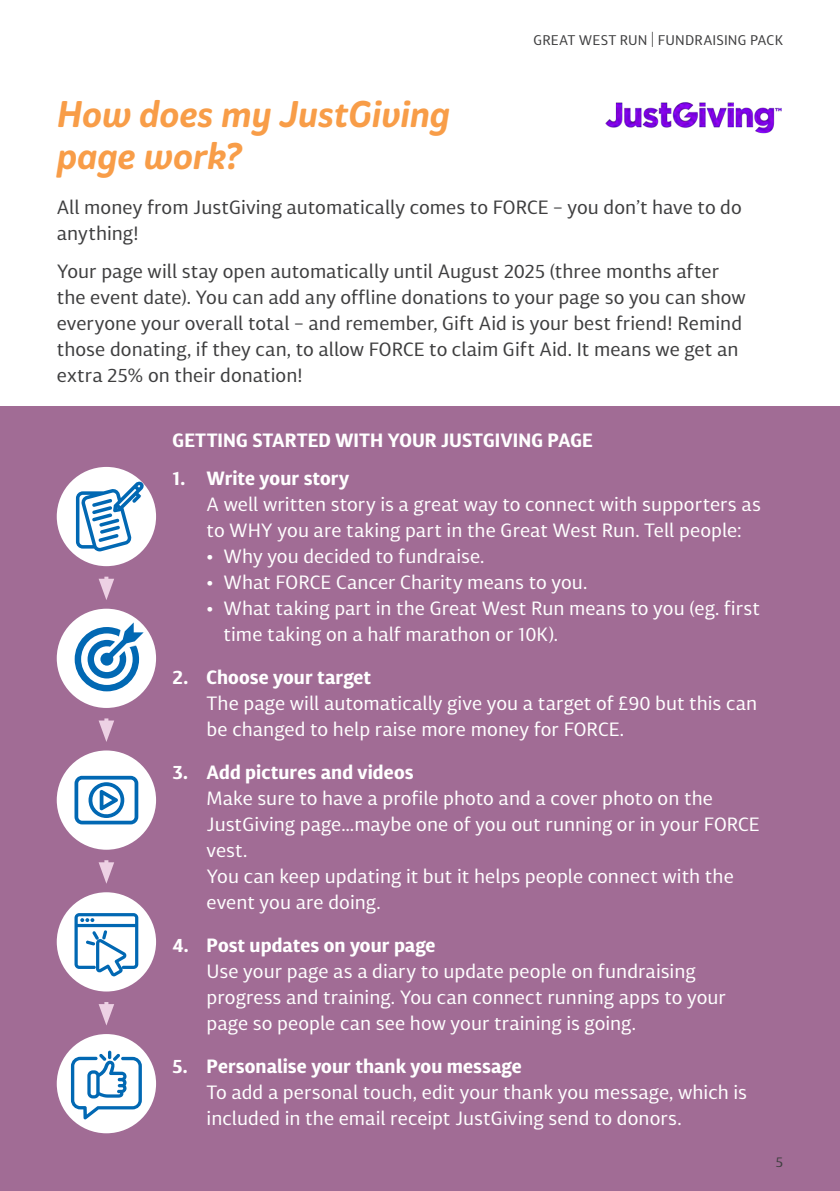
<style>
.page{position:relative;width:840px;height:1191px;background:#fff}
.page>*{position:absolute;margin:0;border:0;box-sizing:border-box;transform-origin:0 0}
.t1{font:italic 700 36px/42px "Graviola Soft";letter-spacing:-.005em;color:#f89d48}
.Body_-_full_out{font:19.2px/26px "Diaria Sans Pro";color:#fff}
.Body_-_full_out-2{font:19.2px/26px "Diaria Sans Pro";color:#3e3e3f}
.Body_-_full_out-3{font:700 19.2px "Diaria Sans Pro";color:#fff}
.Sub-head{font:700 19.2px "Diaria Sans Pro";color:#fff}
.t2{font:14px "Diaria Sans Pro";letter-spacing:.01em;color:#3e3e3f}
.s1{font-size:18.8px}
.s2{font-weight:900}
</style>
<div class="page">
<div style="left:0;top:406px;width:839px;height:785px;background:#a16c95"></div>
<img style="left:605px;top:102px;width:177px;height:32px">
<svg style="left:104px;top:576px;width:4px;height:3px"></svg>
<svg style="left:98px;top:579px;width:16px;height:21px"></svg>
<svg style="left:98px;top:720px;width:16px;height:22px"></svg>
<svg style="left:98px;top:862px;width:16px;height:21px"></svg>
<svg style="left:98px;top:1002px;width:16px;height:23px"></svg>
<div style="left:57px;top:467px;width:99px;height:99px;background:#fff;border-radius:50%"></div>
<div style="left:57px;top:608px;width:99px;height:100px;background:#fff;border-radius:50%"></div>
<div style="left:57px;top:750px;width:99px;height:99px;background:#fff;border-radius:50%"></div>
<div style="left:57px;top:892px;width:99px;height:99px;background:#fff;border-radius:50%"></div>
<div style="left:57px;top:1034px;width:99px;height:99px;background:#fff;border-radius:50%"></div>
<svg style="left:75px;top:622px;width:69px;height:69px"></svg>
<svg style="left:76px;top:481px;width:68px;height:70px"></svg>
<svg style="left:74px;top:776px;width:64px;height:48px"></svg>
<svg style="left:74px;top:913px;width:64px;height:63px"></svg>
<svg style="left:71px;top:1050px;width:71px;height:69px"></svg>
<p class="t1" style="left:57px;top:93px;width:395px">How does my JustGiving page work?</p>
<p class="t2" style="left:533px;top:31px;width:251px">GREAT WEST RUN <span class="s1">|</span> FUNDRAISING PACK</p>
<p class="Body_-_full_out-2" style="left:57px;top:194px;width:686px">All money from JustGiving automatically comes to FORCE – you don’t have to do anything!</p>
<p class="Body_-_full_out-2" style="left:57px;top:258px;width:690px">Your page will stay open automatically until August 2025 (three months after the event date). You can add any offline donations to your page so you can show everyone your overall total – and remember, Gift Aid is your best friend! Remind those donating, if they can, to allow FORCE to claim Gift Aid. It means we get an extra 25% on their donation!</p>
<p class="Sub-head" style="left:172px;top:428px;width:422px">GETTING STARTED WITH YOUR JUSTGIVING PAGE</p>
<p class="Body_-_full_out-3" style="left:172px;top:465px;width:178px">1. Write your story</p>
<p class="Body_-_full_out" style="left:206px;top:490px;width:555px">A well written story is a great way to connect with supporters as to WHY you are taking part in the Great West Run. Tell people:</p>
<p class="Body_-_full_out" style="left:206px;top:542px;width:279px"><span class="s2">•</span> Why you decided to fundraise.</p>
<p class="Body_-_full_out" style="left:206px;top:568px;width:382px"><span class="s2">•</span> What FORCE Cancer Charity means to you.</p>
<p class="Body_-_full_out" style="left:223px;top:594px;width:537px;text-indent:-17px"><span class="s2">•</span> What taking part in the Great West Run means to you (eg. first time taking on a half marathon or 10K).</p>
<p class="Body_-_full_out-3" style="left:172px;top:664px;width:200px">2. Choose your target</p>
<p class="Body_-_full_out" style="left:206px;top:689px;width:552px">The page will automatically give you a target of £90 but this can be changed to help raise more money for FORCE.</p>
<p class="Body_-_full_out-3" style="left:172px;top:759px;width:242px">3. Add pictures and videos</p>
<p class="Body_-_full_out" style="left:206px;top:784px;width:554px">Make sure to have a profile photo and a cover photo on the<br>JustGiving page…maybe one of you out running or in your FORCE vest.</p>
<p class="Body_-_full_out" style="left:206px;top:862px;width:528px">You can keep updating it but it helps people connect with the event you are doing.</p>
<p class="Body_-_full_out-3" style="left:172px;top:932px;width:264px">4. Post updates on your page</p>
<p class="Body_-_full_out" style="left:206px;top:957px;width:520px">Use your page as a diary to update people on fundraising progress and training. You can connect running apps to your page so people can see how your training is going.</p>
<p class="Body_-_full_out-3" style="left:172px;top:1053px;width:350px">5. Personalise your thank you message</p>
<p class="Body_-_full_out" style="left:206px;top:1078px;width:541px">To add a personal touch, edit your thank you message, which is included in the email receipt JustGiving send to donors.</p>
<p class="t2" style="left:775px;top:1152px;width:9px">5</p>
</div>
